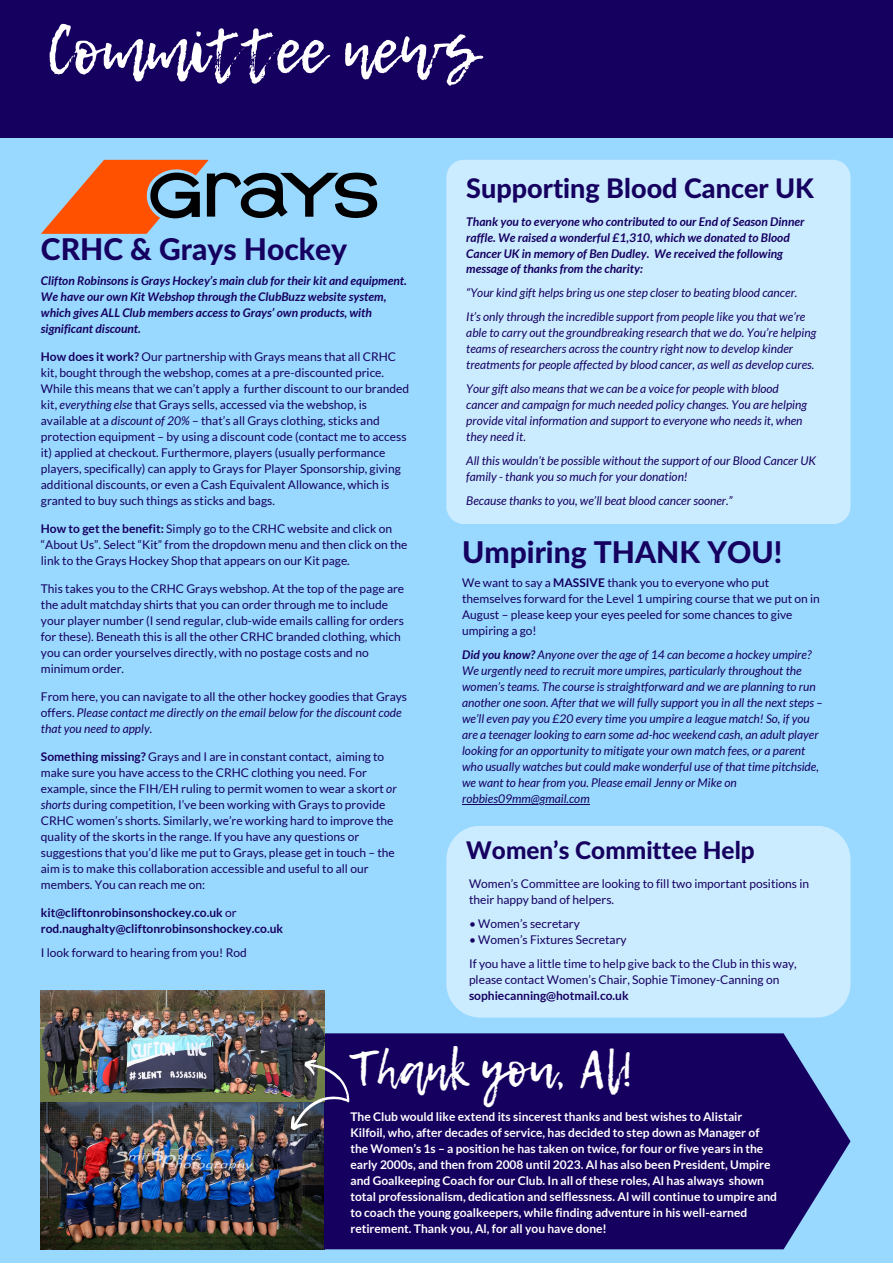
<style>
.page{position:relative;width:893px;height:1264px;background:#fff}
.page>*{position:absolute;margin:0;border:0;box-sizing:border-box;transform-origin:0 0}
.t1{font:64.35px "Lemon Tuesday";color:#fff}
.t2{font:48.3px "Lemon Tuesday";color:#fff}
.t3{font:800 30px "Lato Latin";color:#150060}
.t4{font:800 27px "Lato Latin";color:#150060}
.t5{font:800 24.3px "Lato Latin";color:#150060}
.t6{font:12px/16px "Lato";color:#150060}
.t7{font:italic 12px/16px "Lato";color:#150060}
.t8{font:700 12px/16px "Lato";color:#fff}
.t9{font:italic 700 12px/16px "Lato";color:#150060}
.t10{font:700 12px/16px "Lato";color:#150060}
.s1{font-weight:700}
.s2{font-style:italic}
.s3{font-style:normal}
.s4{font-weight:400}
</style>
<div class="page">
<div style="left:0;top:0;width:892px;height:1262px;background:#99d8ff"></div>
<div style="left:0;top:0;width:892px;height:137px;background:#150060"></div>
<svg style="left:41px;top:160px;width:336px;height:74px"></svg>
<div style="left:446px;top:825px;width:404px;height:192px;background:#cbebff;border-radius:34px"></div>
<div style="left:446px;top:160px;width:404px;height:364px;background:#cbebff;border-radius:18px"></div>
<img style="left:41px;top:1101px;width:283px;height:148px">
<div style="left:324px;top:1033px;width:526px;height:216px;background:#150060"></div>
<img style="left:41px;top:990px;width:283px;height:111px">
<hr style="left:462px;top:804px;width:127px;height:1px;background:#150060">
<svg style="left:284px;top:1053px;width:74px;height:81px;background:#3e375e"></svg>
<p class="t1" style="left:46px;top:2px;width:433px">Committee news</p>
<p class="t3" style="left:41px;top:236px;width:308px">CRHC &amp; Grays Hockey</p>
<p class="t9" style="left:41px;top:273px;width:367px">Clifton Robinsons is Grays Hockey’s main club for their kit and equipment.<br>We have our own Kit Webshop through the ClubBuzz website system, which gives ALL Club members access to Grays’ own products, with significant discount.</p>
<p class="t6" style="left:41px;top:348px;width:370px"><span class="s1">How does it work?</span> Our partnership with Grays means that all CRHC kit, bought through the webshop, comes at a pre-discounted price.<br>While this means that we can’t apply a further discount to our branded kit, <span class="s2">everything else</span> that Grays sells, accessed via the webshop, is available at a <span class="s2">discount of 20%</span> – that’s all Grays clothing, sticks and protection equipment – by using a discount code (contact me to access it) applied at checkout. Furthermore, players (usually performance players, specifically) can apply to Grays for Player Sponsorship, giving additional discounts, or even a Cash Equivalent Allowance, which is granted to buy such things as sticks and bags.</p>
<p class="t6" style="left:41px;top:520px;width:368px"><span class="s1">How to get the benefit:</span> Simply go to the CRHC website and click on “About Us”. Select “Kit” from the dropdown menu and then click on the link to the Grays Hockey Shop that appears on our Kit page.</p>
<p class="t6" style="left:41px;top:580px;width:365px">This takes you to the CRHC Grays webshop. At the top of the page are the adult matchday shirts that you can order through me to include your player number (I send regular, club-wide emails calling for orders for these). Beneath this is all the other CRHC branded clothing, which you can order yourselves directly, with no postage costs and no minimum order.</p>
<p class="t7" style="left:41px;top:688px;width:368px"><span class="s3">From here, you can navigate to all the other hockey goodies that Grays offers.</span> Please contact me directly on the email below for the discount code that you need to apply.</p>
<p class="t6" style="left:41px;top:748px;width:357px"><span class="s1">Something missing?</span> Grays and I are in constant contact, aiming to make sure you have access to the CRHC clothing you need. For example, since the FIH/EH ruling to permit women to wear a skort <span class="s2">or shorts</span> during competition, I’ve been working with Grays to provide CRHC women’s shorts. Similarly, we’re working hard to improve the quality of the skorts in the range. If you have any questions or suggestions that you’d like me put to Grays, please get in touch – the aim is to make this collaboration accessible and useful to all our members. You can reach me on:</p>
<p class="t10" style="left:41px;top:904px;width:244px">kit@cliftonrobinsonshockey.co.uk <span class="s4">or </span>rod.naughalty@cliftonrobinsonshockey.co.uk</p>
<p class="t6" style="left:41px;top:944px;width:207px">I look forward to hearing from you! Rod</p>
<p class="t4" style="left:466px;top:176px;width:349px">Supporting Blood Cancer UK</p>
<p class="t9" style="left:466px;top:213px;width:340px">Thank you to everyone who contributed to our End of Season Dinner raffle. We raised a wonderful £1,310, which we donated to Blood Cancer UK in memory of Ben Dudley. We received the following message of thanks from the charity:</p>
<p class="t7" style="left:466px;top:285px;width:332px">“Your kind gift helps bring us one step closer to beating blood cancer.</p>
<p class="t7" style="left:466px;top:309px;width:351px">It’s only through the incredible support from people like you that we’re able to carry out the groundbreaking research that we do. You’re helping teams of researchers across the country right now to develop kinder treatments for people affected by blood cancer, as well as develop cures.</p>
<p class="t7" style="left:466px;top:381px;width:314px">Your gift also means that we can be a voice for people with blood</p>
<p class="t7" style="left:466px;top:397px;width:342px">cancer and campaign for much needed policy changes. You are helping provide vital information and support to everyone who needs it, when they need it.</p>
<p class="t7" style="left:466px;top:453px;width:351px">All this wouldn’t be possible without the support of our Blood Cancer UK family - thank you so much for your donation!</p>
<p class="t7" style="left:466px;top:493px;width:268px">Because thanks to you, we’ll beat blood cancer sooner.”</p>
<p class="t3" style="left:462px;top:539px;width:321px">Umpiring THANK YOU!</p>
<p class="t6" style="left:462px;top:574px;width:359px">We want to say a <span class="s1">MASSIVE</span> thank you to everyone who put themselves forward for the Level 1 umpiring course that we put on in August – please keep your eyes peeled for some chances to give umpiring a go!</p>
<p class="t7" style="left:462px;top:646px;width:362px"><span class="s1">Did you know?</span> Anyone over the age of 14 can become a hockey umpire?<br>We urgently need to recruit more umpires, particularly throughout the women’s teams. The course is straightforward and we are planning to run another one soon. After that we will fully support you in all the next steps – we’ll even pay you £20 every time you umpire a league match! So, if you are a teenager looking to earn some ad-hoc weekend cash, an adult player looking for an opportunity to mitigate your own match fees, or a parent who usually watches but could make wonderful use of that time pitchside, we want to hear from you. Please email Jenny or Mike on robbies09mm@gmail.com</p>
<p class="t5" style="left:466px;top:839px;width:290px">Women’s Committee Help</p>
<p class="t6" style="left:469px;top:875px;width:341px">Women’s Committee are looking to fill two important positions in their happy band of helpers.</p>
<p class="t6" style="left:469px;top:915px;width:112px">• Women’s secretary</p>
<p class="t6" style="left:469px;top:931px;width:159px">• Women’s Fixtures Secretary</p>
<p class="t6" style="left:469px;top:955px;width:329px">If you have a little time to help give back to the Club in this way, please contact Women’s Chair, Sophie Timoney-Canning on <span class="s1">sophiecanning@hotmail.co.uk</span></p>
<p class="t2" style="left:350px;top:1033px;width:285px">Thank you, Al!</p>
<p class="t8" style="left:350px;top:1108px;width:428px">The Club would like extend its sincerest thanks and best wishes to Alistair Kilfoil, who, after decades of service, has decided to step down as Manager of the Women’s 1s – a position he has taken on twice, for four or five years in the early 2000s, and then from 2008 until 2023. Al has also been President, Umpire and Goalkeeping Coach for our Club. In all of these roles, Al has always shown total professionalism, dedication and selflessness. Al will continue to umpire and to coach the young goalkeepers, while finding adventure in his well-earned retirement. Thank you, Al, for all you have done!</p>
</div>
